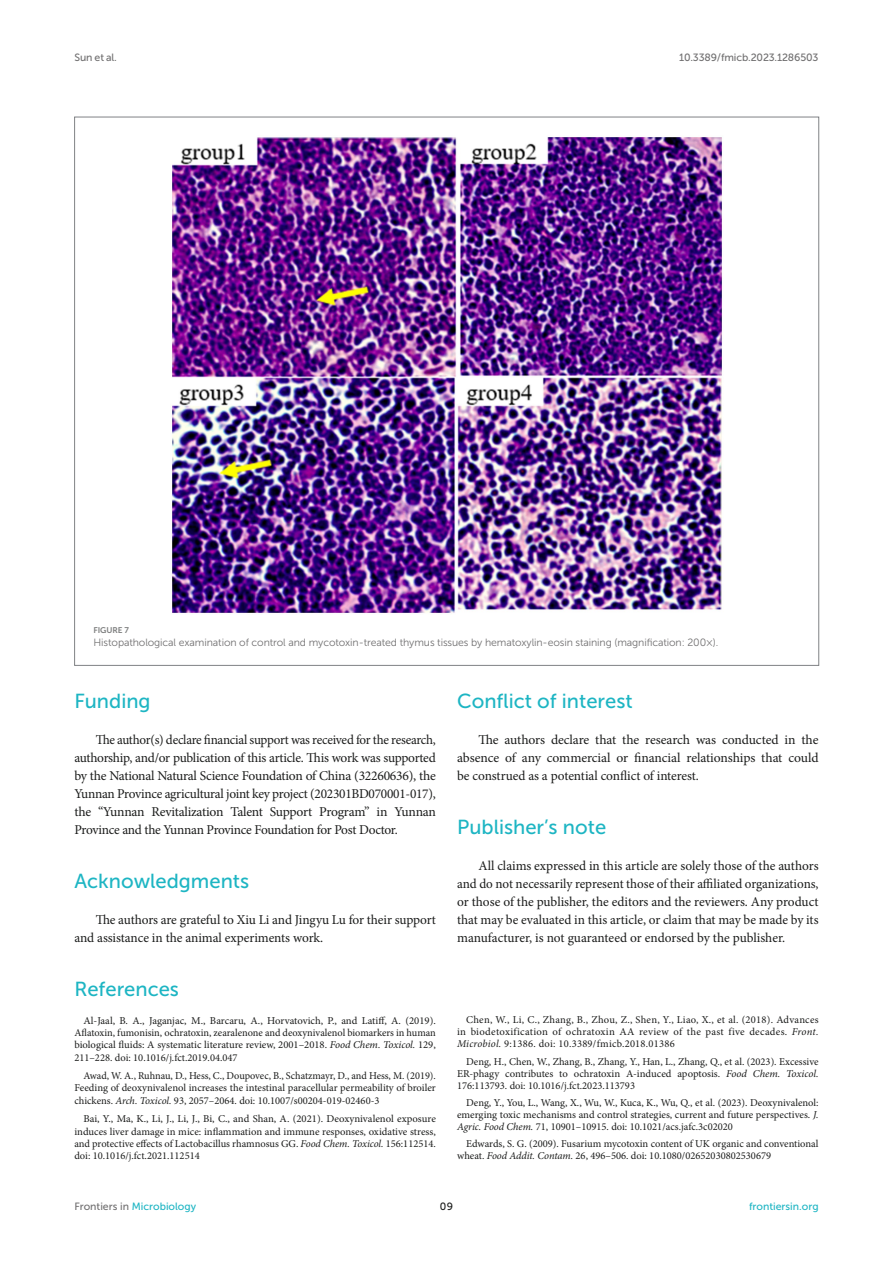
<style>
.page{position:relative;width:893px;height:1263px;background:#fff}
.page>*{position:absolute;margin:0;border:0;box-sizing:border-box;transform-origin:0 0}
.HEAD_1{font:20.25px "Museo Sans 500";color:#1db5c3}
.REF_HD{font:20.25px "Museo Sans 500";color:#1db5c3}
.TEXT_FLUSH{font:13.5px/18px "Minion Pro";letter-spacing:-.01em;color:#1b1c1b;text-align:justify}
.REF{font:10.5px/12.3px "Minion Pro";color:#1b1c1b;text-align:justify}
.FIG_LEG{font:10.5px "Museo Sans 300";letter-spacing:-.01em;color:#706f70}
.t1{font:10.5px "Museo Sans 500";color:#1db5c3}
.t2{font:10.5px "Museo Sans 500";letter-spacing:-.015em;color:#706f70}
.t3{font:10.5px "Museo Sans 500";color:#1b1c1b}
.FIG_HD{font:8.25px "Museo Sans 700";letter-spacing:-.01em;color:#7e7f7f}
.s1{font-style:italic}
.s2{color:#706f70}
</style>
<div class="page">
<img style="left:172px;top:137px;width:550px;height:476px">
<p class="t2" style="left:74px;top:51px;width:44px">Sun et al.</p>
<p class="t2" style="left:679px;top:51px;width:141px">10.3389/fmicb.2023.1286503</p>
<p class="FIG_HD" style="left:94px;top:625px;width:37px">FIGURE 7</p>
<p class="FIG_LEG" style="left:94px;top:637px;width:626px">Histopathological examination of control and mycotoxin-treated thymus tissues by hematoxylin-eosin staining (magnification: 200×).</p>
<p class="HEAD_1" style="left:74px;top:690px;width:78px">Funding</p>
<p class="TEXT_FLUSH" style="left:74px;top:731px;width:363px;text-indent:21px">The author(s) declare financial support was received for the research, authorship, and/or publication of this article. This work was supported by the National Natural Science Foundation of China (32260636), the Yunnan Province agricultural joint key project (202301BD070001-017), the “Yunnan Revitalization Talent Support Program” in Yunnan Province and the Yunnan Province Foundation for Post Doctor.</p>
<p class="HEAD_1" style="left:74px;top:870px;width:176px">Acknowledgments</p>
<p class="TEXT_FLUSH" style="left:74px;top:911px;width:363px;text-indent:21px">The authors are grateful to Xiu Li and Jingyu Lu for their support and assistance in the animal experiments work.</p>
<p class="REF_HD" style="left:74px;top:978px;width:106px">References</p>
<p class="REF" style="left:74px;top:1014px;width:363px;text-indent:9px">Al-Jaal, B. A., Jaganjac, M., Barcaru, A., Horvatovich, P., and Latiff, A. (2019).<br>Aflatoxin, fumonisin, ochratoxin, zearalenone and deoxynivalenol biomarkers in human biological fluids: A systematic literature review, 2001–2018. <span class="s1">Food Chem. Toxicol.</span> 129, 211–228. doi: 10.1016/j.fct.2019.04.047</p>
<p class="REF" style="left:74px;top:1069px;width:363px;text-indent:9px">Awad, W. A., Ruhnau, D., Hess, C., Doupovec, B., Schatzmayr, D., and Hess, M. (2019).<br>Feeding of deoxynivalenol increases the intestinal paracellular permeability of broiler chickens. <span class="s1">Arch. Toxicol.</span> 93, 2057–2064. doi: 10.1007/s00204-019-02460-3</p>
<p class="REF" style="left:74px;top:1113px;width:363px;text-indent:9px">Bai, Y., Ma, K., Li, J., Li, J., Bi, C., and Shan, A. (2021). Deoxynivalenol exposure induces liver damage in mice: inflammation and immune responses, oxidative stress, and protective effects of Lactobacillus rhamnosus GG. <span class="s1">Food Chem. Toxicol.</span> 156:112514. doi: 10.1016/j.fct.2021.112514</p>
<p class="HEAD_1" style="left:457px;top:690px;width:177px">Conflict of interest</p>
<p class="TEXT_FLUSH" style="left:457px;top:731px;width:363px;text-indent:21px">The authors declare that the research was conducted in the absence of any commercial or financial relationships that could be construed as a potential conflict of interest.</p>
<p class="HEAD_1" style="left:457px;top:816px;width:151px">Publisher’s note</p>
<p class="TEXT_FLUSH" style="left:457px;top:857px;width:363px;text-indent:21px">All claims expressed in this article are solely those of the authors and do not necessarily represent those of their affiliated organizations, or those of the publisher, the editors and the reviewers. Any product that may be evaluated in this article, or claim that may be made by its manufacturer, is not guaranteed or endorsed by the publisher.</p>
<p class="REF" style="left:457px;top:1014px;width:363px;text-indent:9px">Chen, W., Li, C., Zhang, B., Zhou, Z., Shen, Y., Liao, X., et al. (2018). Advances in biodetoxification of ochratoxin AA review of the past five decades. <span class="s1">Front.<br>Microbiol.</span> 9:1386. doi: 10.3389/fmicb.2018.01386</p>
<p class="REF" style="left:457px;top:1056px;width:363px;line-height:11.7px;text-indent:9px">Deng, H., Chen, W., Zhang, B., Zhang, Y., Han, L., Zhang, Q., et al. (2023). Excessive ER-phagy contributes to ochratoxin A-induced apoptosis. <span class="s1">Food Chem. Toxicol.<br></span>176:113793. doi: 10.1016/j.fct.2023.113793</p>
<p class="REF" style="left:457px;top:1097px;width:363px;line-height:11.7px;text-indent:9px">Deng, Y., You, L., Wang, X., Wu, W., Kuca, K., Wu, Q., et al. (2023). Deoxynivalenol: emerging toxic mechanisms and control strategies, current and future perspectives. <span class="s1">J.<br>Agric. Food Chem.</span> 71, 10901–10915. doi: 10.1021/acs.jafc.3c02020</p>
<p class="REF" style="left:457px;top:1138px;width:363px;text-indent:9px">Edwards, S. G. (2009). Fusarium mycotoxin content of UK organic and conventional wheat. <span class="s1">Food Addit. Contam.</span> 26, 496–506. doi: 10.1080/02652030802530679</p>
<p class="t1" style="left:74px;top:1200px;width:123px"><span class="s2">Frontiers in</span> Microbiology</p>
<p class="t3" style="left:440px;top:1200px;width:15px">09</p>
<p class="t1" style="left:749px;top:1200px;width:71px">frontiersin.org</p>
</div>
